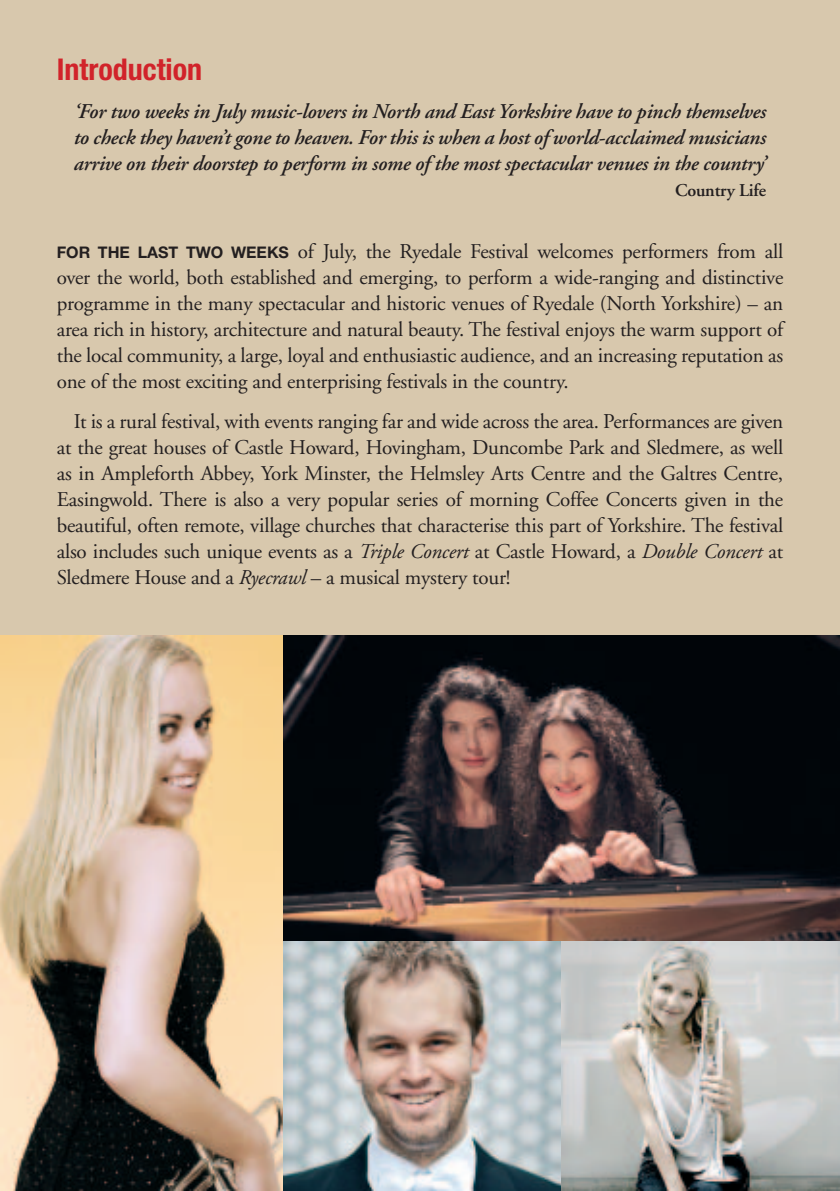
<style>
.page{position:relative;width:840px;height:1191px;background:#fff}
.page>*{position:absolute;margin:0;border:0;box-sizing:border-box;transform-origin:0 0}
.t1{font:700 condensed 30px "Helvetica Neue";color:#d1232a}
.t2{font:21px/26px "Adobe Garamond";letter-spacing:-.01em;color:#231f20;text-align:justify}
.t3{font:italic 600 21px/26px "Adobe Garamond";letter-spacing:-.01em;color:#231f20;text-align:justify}
.t4{font:600 18px "Adobe Garamond";letter-spacing:-.01em;color:#231f20}
.s1{font-family:"Helvetica Neue";font-weight:700;font-size:16px}
.s2{font-style:italic}
</style>
<div class="page">
<div style="left:0;top:0;width:839px;height:635px;background:#d8c8ad"></div>
<img style="left:0;top:635px;width:839px;height:556px">
<h1 class="t1" style="left:57px;top:51px;width:147px">Introduction</h1>
<p class="t3" style="left:74px;top:99px;width:693px">‘For two weeks in July music-lovers in North and East Yorkshire have to pinch themselves to check they haven’t gone to heaven. For this is when a host of world-acclaimed musicians arrive on their doorstep to perform in some of the most spectacular venues in the country’</p>
<p class="t4" style="left:674px;top:180px;width:93px">Country Life</p>
<p class="t2" style="left:57px;top:239px;width:727px"><span class="s1">FOR THE LAST TWO WEEKS</span> of July, the Ryedale Festival welcomes performers from all over the world, both established and emerging, to perform a wide-ranging and distinctive programme in the many spectacular and historic venues of Ryedale (North Yorkshire) – an area rich in history, architecture and natural beauty. The festival enjoys the warm support of the local community, a large, loyal and enthusiastic audience, and an increasing reputation as one of the most exciting and enterprising festivals in the country.</p>
<p class="t2" style="left:57px;top:409px;width:727px;text-indent:17px">It is a rural festival, with events ranging far and wide across the area. Performances are given at the great houses of Castle Howard, Hovingham, Duncombe Park and Sledmere, as well as in Ampleforth Abbey, York Minster, the Helmsley Arts Centre and the Galtres Centre, Easingwold. There is also a very popular series of morning Coffee Concerts given in the beautiful, often remote, village churches that characterise this part of Yorkshire. The festival also includes such unique events as a <span class="s2">Triple Concert</span> at Castle Howard, a <span class="s2">Double Concert</span> at Sledmere House and a <span class="s2">Ryecrawl</span> – a musical mystery tour!</p>
</div>
